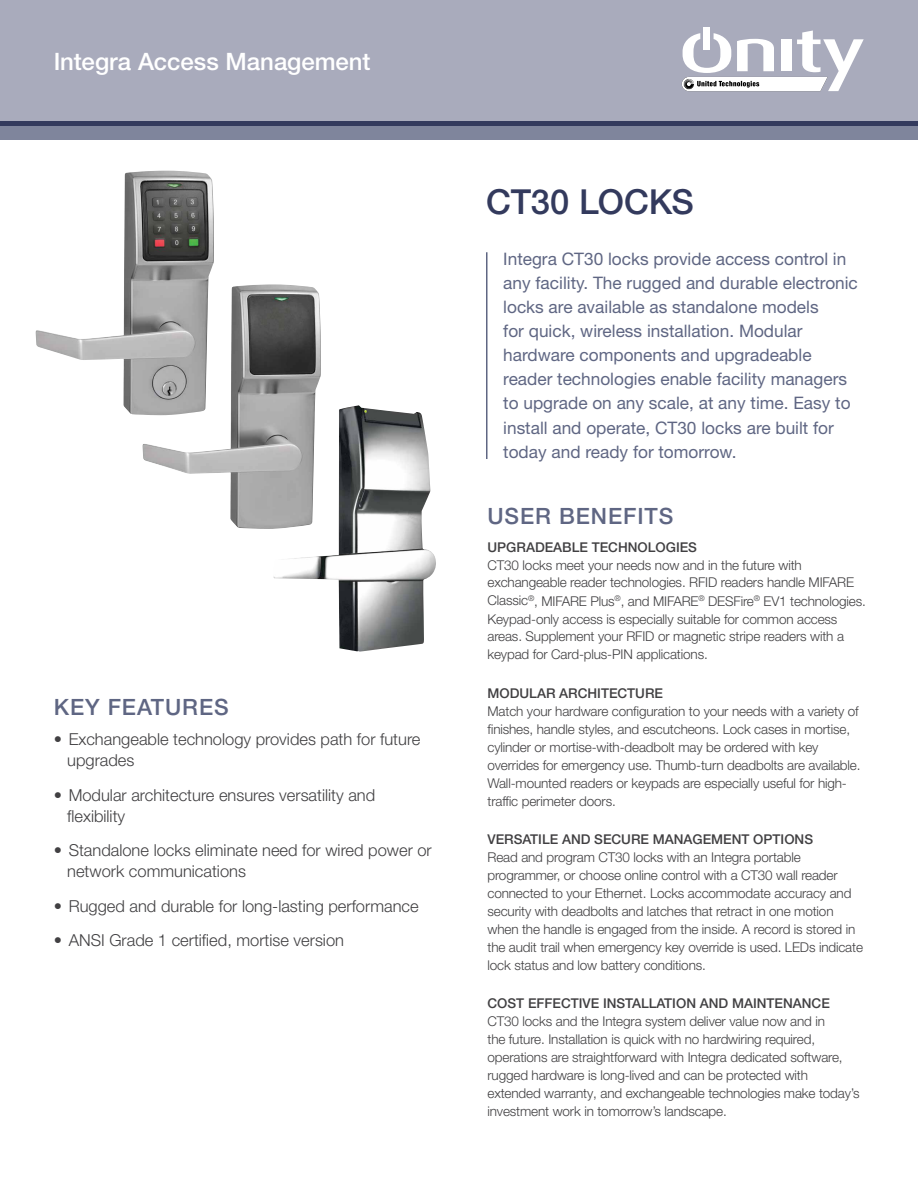
<style>
.page{position:relative;width:918px;height:1188px;background:#fff}
.page>*{position:absolute;margin:0;border:0;box-sizing:border-box;transform-origin:0 0}
.t1{font:500 34.5px "Helvetica Neue LT Pro";letter-spacing:-.005em;color:#333a5d}
.t2{font:500 24px "Helvetica Neue LT Pro";color:#fff}
.t3{font:500 22.5px "Helvetica Neue LT Pro";letter-spacing:.04em;color:#5f6683}
.t4{font:17.25px/24.2px "Helvetica Neue LT Pro";color:#5f6683}
.t5{font:300 16.5px/21px "Helvetica Neue LT Pro";color:#414042}
.t6{font:300 13.5px/18px "Helvetica Neue LT Pro";letter-spacing:-.01em;color:#414042}
.t7{font:500 13.5px "Helvetica Neue LT Pro";color:#414042}
</style>
<div class="page">
<div style="left:0;top:0;width:918px;height:122px;background:#a9abbc"></div>
<div style="left:0;top:126px;width:918px;height:14px;background:#7f859c"></div>
<hr style="left:0;top:122px;width:918px;height:4px;background:#333a5d">
<hr style="left:486px;top:252px;width:2px;height:207px;background:#5f6683">
<div style="left:704px;top:28px;width:6px;height:22px;background:#fff"></div>
<svg style="left:682px;top:31px;width:182px;height:60px"></svg>
<img style="left:142px;top:284px;width:179px;height:245px">
<img style="left:36px;top:171px;width:178px;height:244px">
<img style="left:273px;top:405px;width:163px;height:247px">
<h2 class="t2" style="left:54px;top:47px;width:318px">Integra Access Management</h2>
<h3 class="t3" style="left:54px;top:693px;width:176px">KEY FEATURES</h3>
<p class="t5" style="left:67px;top:728px;width:355px;text-indent:-13px">• Exchangeable technology provides path for future upgrades</p>
<p class="t5" style="left:67px;top:784px;width:310px;text-indent:-13px">• Modular architecture ensures versatility and flexibility</p>
<p class="t5" style="left:67px;top:839px;width:366px;text-indent:-13px">• Standalone locks eliminate need for wired power or network communications</p>
<p class="t5" style="left:54px;top:895px;width:366px">• Rugged and durable for long-lasting performance</p>
<p class="t5" style="left:54px;top:929px;width:292px">• ANSI Grade 1 certified, mortise version</p>
<h1 class="t1" style="left:486px;top:181px;width:209px">CT30 LOCKS</h1>
<p class="t4" style="left:503px;top:246px;width:356px">Integra CT30 locks provide access control in any facility. The rugged and durable electronic locks are available as standalone models<br>for quick, wireless installation. Modular hardware components and upgradeable reader technologies enable facility managers to upgrade on any scale, at any time. Easy to install and operate, CT30 locks are built for today and ready for tomorrow.</p>
<h3 class="t3" style="left:488px;top:502px;width:187px">USER BENEFITS</h3>
<p class="t7" style="left:488px;top:539px;width:211px">UPGRADEABLE TECHNOLOGIES</p>
<p class="t6" style="left:487px;top:555px;width:380px">CT30 locks meet your needs now and in the future with exchangeable reader technologies. RFID readers handle MIFARE Classic<sup>®</sup>, MIFARE Plus<sup>®</sup>, and MIFARE<sup>®</sup> DESFire<sup>®</sup> EV1 technologies.<br>Keypad-only access is especially suitable for common access areas. Supplement your RFID or magnetic stripe readers with a keypad for Card-plus-PIN applications.</p>
<p class="t7" style="left:487px;top:685px;width:177px">MODULAR ARCHITECTURE</p>
<p class="t6" style="left:487px;top:702px;width:375px">Match your hardware configuration to your needs with a variety of finishes, handle styles, and escutcheons. Lock cases in mortise, cylinder or mortise-with-deadbolt may be ordered with key overrides for emergency use. Thumb-turn deadbolts are available.<br>Wall-mounted readers or keypads are especially useful for high&shy;traffic perimeter doors.</p>
<p class="t7" style="left:487px;top:831px;width:327px">VERSATILE AND SECURE MANAGEMENT OPTIONS</p>
<p class="t6" style="left:487px;top:848px;width:377px">Read and program CT30 locks with an Integra portable programmer, or choose online control with a CT30 wall reader connected to your Ethernet. Locks accommodate accuracy and security with deadbolts and latches that retract in one motion when the handle is engaged from the inside. A record is stored in the audit trail when emergency key override is used. LEDs indicate lock status and low battery conditions.</p>
<p class="t7" style="left:487px;top:995px;width:344px">COST EFFECTIVE INSTALLATION AND MAINTENANCE</p>
<p class="t6" style="left:487px;top:1012px;width:374px">CT30 locks and the Integra system deliver value now and in<br>the future. Installation is quick with no hardwiring required, operations are straightforward with Integra dedicated software, rugged hardware is long-lived and can be protected with extended warranty, and exchangeable technologies make today’s investment work in tomorrow’s landscape.</p>
</div>
